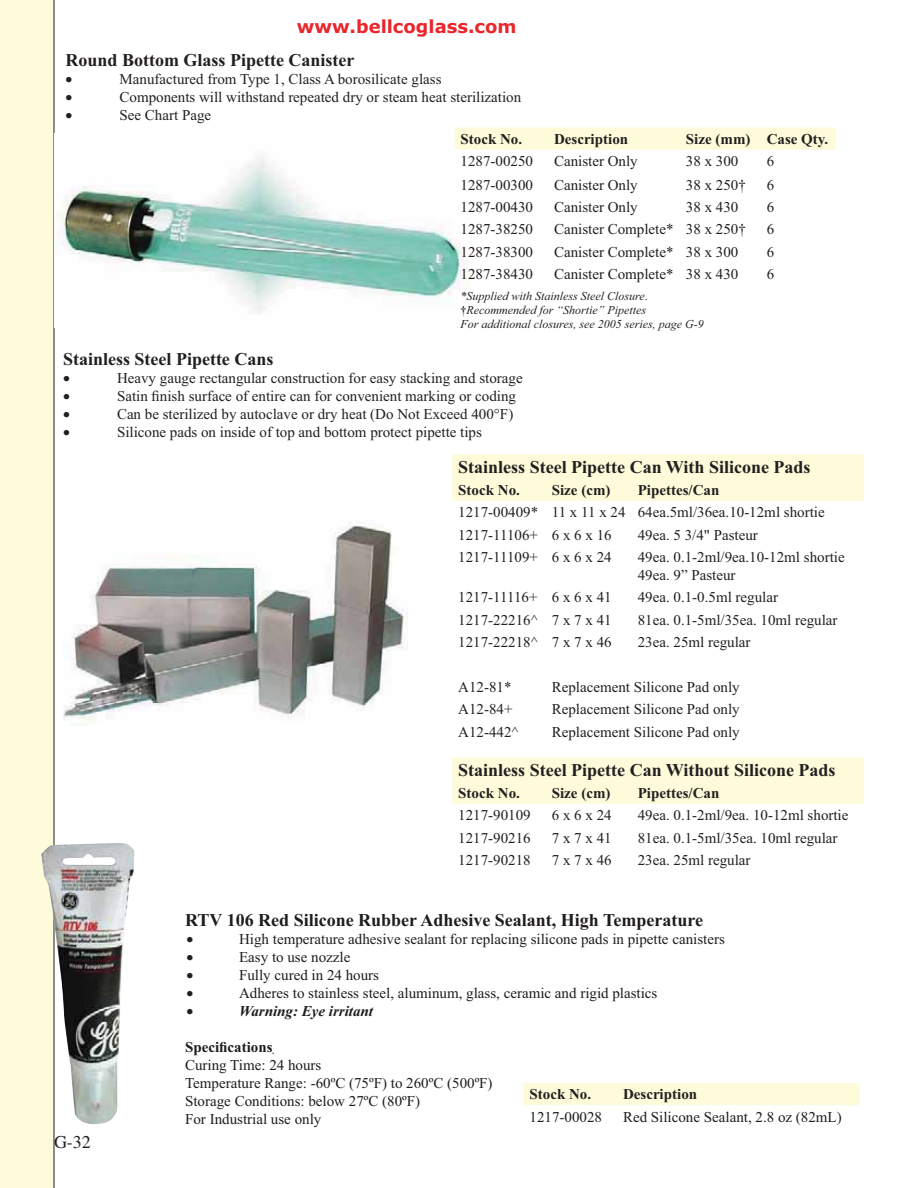
<style>
.page{position:relative;width:918px;height:1188px;background:#fff}
.page>*{position:absolute;margin:0;border:0;box-sizing:border-box;transform-origin:0 0}
.t1{font:700 18px "Times New Roman";color:#231f20}
.t2{font:700 18px "Times New Roman";color:#201c1d}
.t3{font:700 18px "Verdana";color:#ea252b}
.t4{font:15px/22.4px "Times New Roman";color:#231f20}
.t5{font:15px/18px "Times New Roman";color:#201c1d}
.t6{font:700 15px "Times New Roman";color:#231f20}
.t7{font:italic 700 15px "Times New Roman";color:#201c1d}
.t8{font:700 15px "Times New Roman";color:#201c1d}
.t9{font:italic 12px/14.4px "Times New Roman";color:#231f20}
.s1{font-style:normal}
.s2{font-weight:700;font-style:normal}
</style>
<div class="page">
<div style="left:0;top:0;width:54px;height:1188px;background:#fefbda"></div>
<img style="left:54px;top:134px;width:410px;height:179px">
<div style="left:455px;top:128px;width:381px;height:22px;background:#fefbda"></div>
<div style="left:452px;top:455px;width:412px;height:46px;background:#fefbda"></div>
<div style="left:452px;top:758px;width:412px;height:46px;background:#fefbda"></div>
<img style="left:63px;top:521px;width:345px;height:205px">
<div style="left:524px;top:1083px;width:336px;height:22px;background:#fefbda"></div>
<img style="left:41px;top:842px;width:94px;height:283px">
<p class="t3" style="left:297px;top:17px;width:221px">www.bellcoglass.com</p>
<p class="t1" style="left:66px;top:54px;width:290px">Round Bottom Glass Pipette Canister</p>
<p class="t4" style="left:120px;top:69px;width:323px">Manufactured from Type 1, Class A borosilicate glass</p>
<p class="t4" style="left:120px;top:87px;width:403px">Components will withstand repeated dry or steam heat sterilization</p>
<p class="t4" style="left:120px;top:105px;width:93px">See Chart Page</p>
<p class="t6" style="left:461px;top:134px;width:63px">Stock No.</p>
<p class="t6" style="left:554px;top:134px;width:76px">Description</p>
<p class="t6" style="left:686px;top:134px;width:144px">Size (mm) Case Qty.</p>
<p class="t4" style="left:461px;top:151px;width:74px">1287-00250</p>
<p class="t4" style="left:554px;top:151px;width:85px">Canister Only</p>
<p class="t4" style="left:686px;top:151px;width:54px">38 x 300</p>
<p class="t4" style="left:767px;top:151px;width:9px">6</p>
<p class="t4" style="left:461px;top:175px;width:74px">1287-00300</p>
<p class="t4" style="left:554px;top:175px;width:85px">Canister Only</p>
<p class="t4" style="left:686px;top:175px;width:61px">38 x 250†</p>
<p class="t4" style="left:767px;top:175px;width:9px">6</p>
<p class="t4" style="left:461px;top:197px;width:74px">1287-00430</p>
<p class="t4" style="left:554px;top:197px;width:85px">Canister Only</p>
<p class="t4" style="left:686px;top:197px;width:54px">38 x 430</p>
<p class="t4" style="left:767px;top:197px;width:9px">6</p>
<p class="t4" style="left:461px;top:220px;width:74px">1287-38250</p>
<p class="t4" style="left:554px;top:220px;width:193px">Canister Complete* 38 x 250†</p>
<p class="t4" style="left:767px;top:220px;width:9px">6</p>
<p class="t4" style="left:461px;top:242px;width:74px">1287-38300</p>
<p class="t4" style="left:554px;top:242px;width:186px">Canister Complete* 38 x 300</p>
<p class="t4" style="left:767px;top:242px;width:9px">6</p>
<p class="t4" style="left:461px;top:264px;width:74px">1287-38430</p>
<p class="t4" style="left:554px;top:264px;width:186px">Canister Complete* 38 x 430</p>
<p class="t4" style="left:767px;top:264px;width:9px">6</p>
<p class="t9" style="left:461px;top:290px;width:245px">*Supplied with Stainless Steel Closure<span class="s1">. </span><span class="s2">†</span>Recommended for “Shortie” Pipettes<br>For additional closures, see 2005 series, page G-9</p>
<p class="t1" style="left:63px;top:353px;width:212px">Stainless Steel Pipette Cans</p>
<p class="t4" style="left:117px;top:368px;width:407px">Heavy gauge rectangular construction for easy stacking and storage</p>
<p class="t4" style="left:117px;top:386px;width:401px">Satin finish surface of entire can for convenient marking or coding</p>
<p class="t4" style="left:117px;top:404px;width:398px">Can be sterilized by autoclave or dry heat (Do Not Exceed 400°F)</p>
<p class="t4" style="left:117px;top:422px;width:366px">Silicone pads on inside of top and bottom protect pipette tips</p>
<p class="t1" style="left:458px;top:461px;width:354px">Stainless Steel Pipette Can With Silicone Pads</p>
<p class="t6" style="left:458px;top:485px;width:63px">Stock No.</p>
<p class="t6" style="left:552px;top:485px;width:60px">Size (cm)</p>
<p class="t6" style="left:638px;top:485px;width:83px">Pipettes/Can</p>
<p class="t4" style="left:458px;top:502px;width:368px">1217-00409* 11 x 11 x 24 64ea.5ml/36ea.10-12ml shortie<br>1217-11106+ 6 x 6 x 16</p>
<p class="t4" style="left:638px;top:525px;width:122px">49ea. 5 3/4" Pasteur</p>
<p class="t4" style="left:458px;top:547px;width:155px">1217-11109+ 6 x 6 x 24</p>
<p class="t4" style="left:638px;top:549px;width:209px;line-height:18px">49ea. 0.1-2ml/9ea.10-12ml shortie<br>49ea. 9” Pasteur</p>
<p class="t4" style="left:458px;top:588px;width:155px">1217-11116+ 6 x 6 x 41</p>
<p class="t4" style="left:638px;top:588px;width:142px">49ea. 0.1-0.5ml regular</p>
<p class="t4" style="left:458px;top:610px;width:155px">1217-22216^ 7 x 7 x 41</p>
<p class="t4" style="left:638px;top:610px;width:201px">81ea. 0.1-5ml/35ea. 10ml regular</p>
<p class="t4" style="left:458px;top:632px;width:155px">1217-22218^ 7 x 7 x 46</p>
<p class="t4" style="left:638px;top:632px;width:114px">23ea. 25ml regular</p>
<p class="t4" style="left:458px;top:677px;width:55px">A12-81*</p>
<p class="t4" style="left:552px;top:677px;width:189px">Replacement Silicone Pad only</p>
<p class="t4" style="left:458px;top:700px;width:56px">A12-84+</p>
<p class="t4" style="left:552px;top:700px;width:189px">Replacement Silicone Pad only</p>
<p class="t4" style="left:458px;top:722px;width:62px">A12-442^</p>
<p class="t4" style="left:552px;top:722px;width:189px">Replacement Silicone Pad only</p>
<p class="t1" style="left:458px;top:764px;width:379px">Stainless Steel Pipette Can Without Silicone Pads</p>
<p class="t6" style="left:458px;top:788px;width:63px">Stock No.</p>
<p class="t6" style="left:552px;top:788px;width:60px">Size (cm)</p>
<p class="t6" style="left:638px;top:788px;width:83px">Pipettes/Can</p>
<p class="t4" style="left:458px;top:805px;width:74px">1217-90109</p>
<p class="t4" style="left:552px;top:805px;width:61px">6 x 6 x 24</p>
<p class="t4" style="left:638px;top:805px;width:212px">49ea. 0.1-2ml/9ea. 10-12ml shortie</p>
<p class="t4" style="left:458px;top:828px;width:74px">1217-90216</p>
<p class="t4" style="left:552px;top:828px;width:61px">7 x 7 x 41</p>
<p class="t4" style="left:638px;top:828px;width:201px">81ea. 0.1-5ml/35ea. 10ml regular</p>
<p class="t4" style="left:458px;top:850px;width:74px">1217-90218</p>
<p class="t4" style="left:552px;top:850px;width:61px">7 x 7 x 46</p>
<p class="t4" style="left:638px;top:850px;width:114px">23ea. 25ml regular</p>
<p class="t2" style="left:185px;top:914px;width:519px">RTV 106 Red Silicone Rubber Adhesive Sealant, High Temperature</p>
<p class="t5" style="left:239px;top:931px;width:487px">High temperature adhesive sealant for replacing silicone pads in pipette canisters</p>
<p class="t5" style="left:239px;top:949px;width:113px">Easy to use nozzle</p>
<p class="t5" style="left:239px;top:967px;width:141px">Fully cured in 24 hours</p>
<p class="t5" style="left:239px;top:985px;width:420px">Adheres to stainless steel, aluminum, glass, ceramic and rigid plastics</p>
<p class="t7" style="left:239px;top:1002px;width:135px">Warning: Eye irritant</p>
<p class="t8" style="left:185px;top:1042px;width:89px">Specifications</p>
<p class="t5" style="left:185px;top:1057px;width:309px">Curing Time: 24 hours<br>Temperature Range: -60ºC (75ºF) to 260ºC (500ºF)<br>Storage Conditions: below 27ºC (80ºF)<br>For Industrial use only</p>
<p class="t6" style="left:530px;top:1089px;width:63px">Stock No.</p>
<p class="t6" style="left:623px;top:1089px;width:76px">Description</p>
<p class="t5" style="left:530px;top:1109px;width:74px">1217-00028</p>
<p class="t5" style="left:623px;top:1109px;width:220px">Red Silicone Sealant, 2.8 oz (82mL)</p>
</div>
